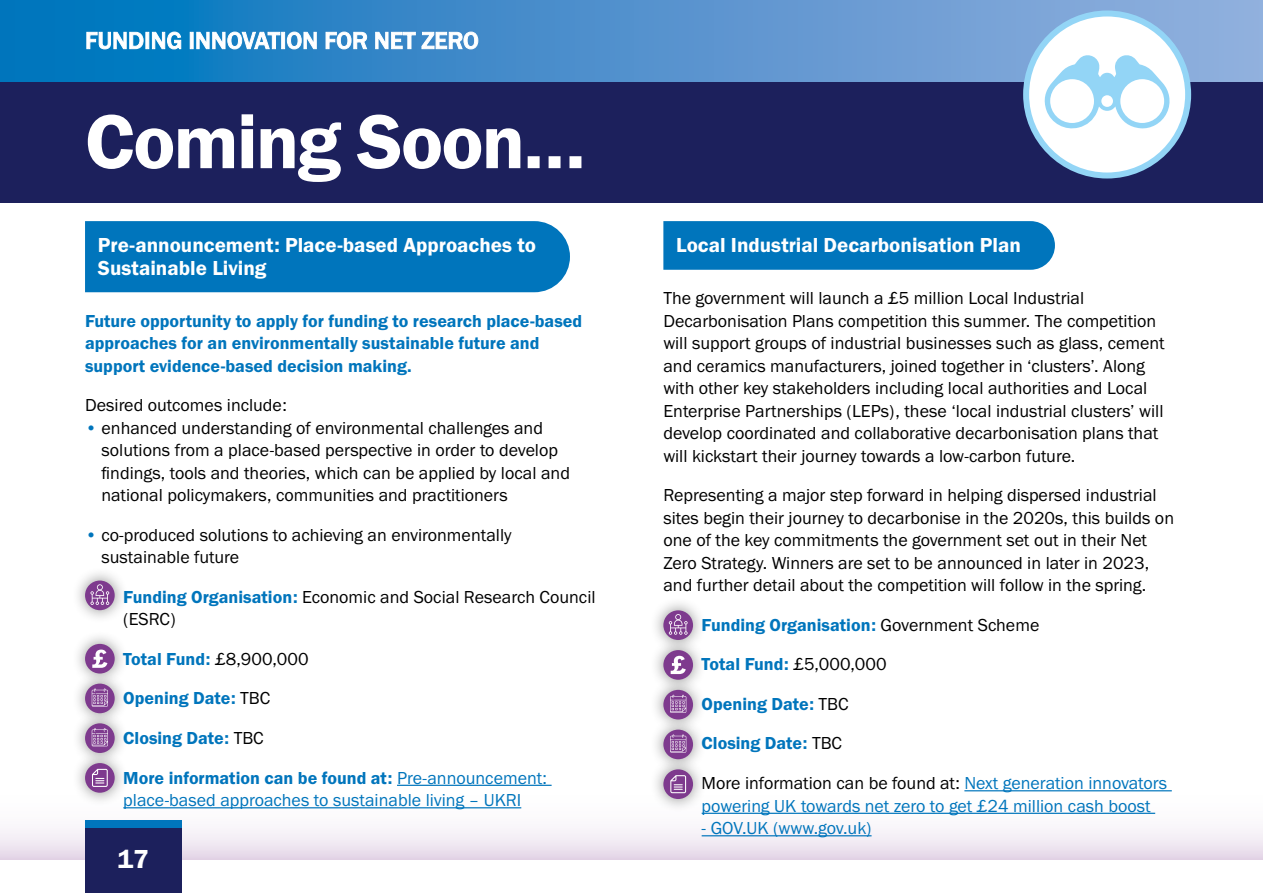
<style>
.page{position:relative;width:1263px;height:893px;background:#fff}
.page>*{position:absolute;margin:0;border:0;box-sizing:border-box;transform-origin:0 0}
.H3_sub-head_12pt__Da{font:79.2px "Franklin Gothic URW Dem";letter-spacing:-.025em;color:#fff}
.t1{font:27px "Franklin Gothic URW Dem";color:#fff}
.H2_Sub-head_White__f{font:21px/22.5px "Franklin Gothic URW Dem";color:#fff}
.P_Body_text{font:18px/22.5px "Franklin Gothic URW Boo";color:#000}
.P_Bullets_blue{font:18px/22.5px "Franklin Gothic URW Boo";color:#000}
.P_Body_Indented{font:18px/22.5px "Franklin Gothic URW Boo";color:#0075bc}
.P_Leadin_Paragraph_B{font:18px/22.5px "Franklin Gothic URW Dem";color:#0075bc}
.P_Body_Indented-2{font:18px "Franklin Gothic URW Dem";color:#0075bc}
.P_Body_Indented-3{font:18px/22.5px "Franklin Gothic URW Boo";color:#000}
.s1{font-family:"Franklin Gothic URW Dem";color:#0075bc}
.s2{font-family:"Franklin Gothic URW Boo";color:#000}
.s3{font-family:"Franklin Gothic URW Dem"}
.s4{color:#000}
</style>
<div class="page">
<svg style="left:0;top:784px;width:1263px;height:76px"></svg>
<div style="left:85px;top:824px;width:97px;height:69px;background:#1c205c"></div>
<div style="left:85px;top:820px;width:97px;height:8px;background:#0075bc"></div>
<div style="left:0;top:81px;width:1263px;height:121px;background:#1c205c"></div>
<div style="left:85px;top:221px;width:485px;height:71px;background:#0075bc"></div>
<hr style="left:397px;top:785px;width:155px;height:1px;background:#0075bc">
<hr style="left:123px;top:807px;width:398px;height:1px;background:#0075bc">
<div style="left:663px;top:221px;width:392px;height:49px;background:#0075bc"></div>
<hr style="left:964px;top:790px;width:208px;height:1px;background:#0075bc">
<hr style="left:702px;top:813px;width:453px;height:1px;background:#0075bc">
<hr style="left:702px;top:835px;width:169px;height:1px;background:#0075bc">
<div style="left:71px;top:630px;width:57px;height:57px;background:#000;opacity:.45"></div>
<div style="left:85px;top:644px;width:30px;height:29px;background:#7e3a8e;border-radius:50%"></div>
<svg style="left:92px;top:650px;width:15px;height:18px"></svg>
<div style="left:71px;top:710px;width:57px;height:56px;background:#000;opacity:.45"></div>
<svg style="left:85px;top:723px;width:30px;height:30px"></svg>
<svg style="left:92px;top:728px;width:16px;height:18px"></svg>
<div style="left:71px;top:670px;width:57px;height:57px;background:#000;opacity:.45"></div>
<div style="left:85px;top:684px;width:30px;height:29px;background:#7e3a8e;border-radius:50%"></div>
<svg style="left:92px;top:688px;width:16px;height:19px"></svg>
<div style="left:71px;top:567px;width:57px;height:57px;background:#000;opacity:.45"></div>
<div style="left:85px;top:581px;width:30px;height:29px;background:#7e3a8e;border-radius:50%"></div>
<svg style="left:90px;top:584px;width:19px;height:21px"></svg>
<div style="left:71px;top:749px;width:57px;height:57px;background:#000;opacity:.45"></div>
<div style="left:85px;top:763px;width:30px;height:30px;background:#7e3a8e;border-radius:50%"></div>
<svg style="left:92px;top:769px;width:16px;height:18px"></svg>
<div style="left:649px;top:636px;width:58px;height:57px;background:#000;opacity:.45"></div>
<div style="left:663px;top:650px;width:30px;height:30px;background:#7e3a8e;border-radius:50%"></div>
<svg style="left:671px;top:656px;width:15px;height:18px"></svg>
<div style="left:649px;top:716px;width:58px;height:57px;background:#000;opacity:.45"></div>
<div style="left:663px;top:730px;width:30px;height:29px;background:#7e3a8e;border-radius:50%"></div>
<svg style="left:670px;top:734px;width:16px;height:19px"></svg>
<div style="left:649px;top:676px;width:58px;height:57px;background:#000;opacity:.45"></div>
<div style="left:663px;top:690px;width:30px;height:29px;background:#7e3a8e;border-radius:50%"></div>
<svg style="left:670px;top:695px;width:16px;height:18px"></svg>
<div style="left:649px;top:597px;width:58px;height:56px;background:#000;opacity:.45"></div>
<div style="left:663px;top:610px;width:30px;height:30px;background:#7e3a8e;border-radius:50%"></div>
<svg style="left:669px;top:614px;width:19px;height:21px"></svg>
<div style="left:649px;top:756px;width:58px;height:56px;background:#000;opacity:.45"></div>
<svg style="left:663px;top:769px;width:30px;height:30px"></svg>
<svg style="left:670px;top:775px;width:16px;height:18px"></svg>
<svg style="left:0;top:0;width:1263px;height:81px;background:#4a90cc"></svg>
<svg style="left:86px;top:32px;width:392px;height:17px"></svg>
<div style="left:1026px;top:14px;width:162px;height:162px;background:#fff;border-radius:50%"></div>
<div style="left:1023px;top:11px;width:168px;height:168px;border:6px solid #93d5f6;border-radius:50%"></div>
<svg style="left:1044px;top:55px;width:126px;height:74px"></svg>
<h2 class="H3_sub-head_12pt__Da" style="left:85px;top:93px;width:502px">Coming Soon…</h2>
<h2 class="H2_Sub-head_White__f" style="left:98px;top:234px;width:440px">Pre-announcement: Place-based Approaches to<br>Sustainable Living</h2>
<p class="P_Leadin_Paragraph_B" style="left:85px;top:309px;width:499px">Future opportunity to apply for funding to research place-based approaches for an environmentally sustainable future and support evidence-based decision making.</p>
<p class="P_Body_text" style="left:85px;top:394px;width:203px">Desired outcomes include:</p>
<p class="P_Bullets_blue" style="left:102px;top:416px;width:470px;text-indent:-16px"><span class="s1">•</span> enhanced understanding of environmental challenges and solutions from a place-based perspective in order to develop findings, tools and theories, which can be applied by local and national policymakers, communities and practitioners</p>
<p class="P_Bullets_blue" style="left:102px;top:523px;width:411px;text-indent:-16px"><span class="s1">•</span> co-produced solutions to achieving an environmentally sustainable future</p>
<p class="P_Body_Indented-3" style="left:123px;top:585px;width:474px"><span class="s1">Funding Organisation:</span> Economic and Social Research Council (ESRC)</p>
<p class="P_Body_Indented-2" style="left:123px;top:648px;width:187px">Total Fund: <span class="s2">£8,900,000</span></p>
<p class="P_Body_Indented-2" style="left:123px;top:687px;width:148px">Opening Date: <span class="s2">TBC</span></p>
<p class="P_Body_Indented-2" style="left:123px;top:727px;width:142px">Closing Date: <span class="s2">TBC</span></p>
<p class="P_Body_Indented" style="left:123px;top:766px;width:425px"><span class="s3">More information can be found at:</span> Pre-announcement: place-based approaches to sustainable living – UKRI</p>
<h2 class="t1" style="left:117px;top:843px;width:33px">17</h2>
<h2 class="H2_Sub-head_White__f" style="left:676px;top:234px;width:346px">Local Industrial Decarbonisation Plan</h2>
<p class="P_Body_text" style="left:663px;top:287px;width:503px">The government will launch a £5 million Local Industrial Decarbonisation Plans competition this summer. The competition will support groups of industrial businesses such as glass, cement and ceramics manufacturers, joined together in ‘clusters’. Along with other key stakeholders including local authorities and Local Enterprise Partnerships (LEPs), these ‘local industrial clusters’ will develop coordinated and collaborative decarbonisation plans that will kickstart their journey towards a low-carbon future.</p>
<p class="P_Body_text" style="left:663px;top:484px;width:512px">Representing a major step forward in helping dispersed industrial sites begin their journey to decarbonise in the 2020s, this builds on one of the key commitments the government set out in their Net Zero Strategy. Winners are set to be announced in later in 2023, and further detail about the competition will follow in the spring.</p>
<p class="P_Body_Indented-2" style="left:702px;top:614px;width:339px">Funding Organisation: <span class="s2">Government Scheme</span></p>
<p class="P_Body_Indented-2" style="left:702px;top:653px;width:187px">Total Fund: <span class="s2">£5,000,000</span></p>
<p class="P_Body_Indented-2" style="left:702px;top:693px;width:148px">Opening Date: <span class="s2">TBC</span></p>
<p class="P_Body_Indented-2" style="left:702px;top:732px;width:142px">Closing Date: <span class="s2">TBC</span></p>
<p class="P_Body_Indented" style="left:702px;top:771px;width:467px"><span class="s4">More information can be found at:</span> Next generation innovators powering UK towards net zero to get £24 million cash boost</p>
<p class="P_Body_Indented" style="left:702px;top:816px;width:171px">- GOV.UK (www.gov.uk)</p>
</div>
